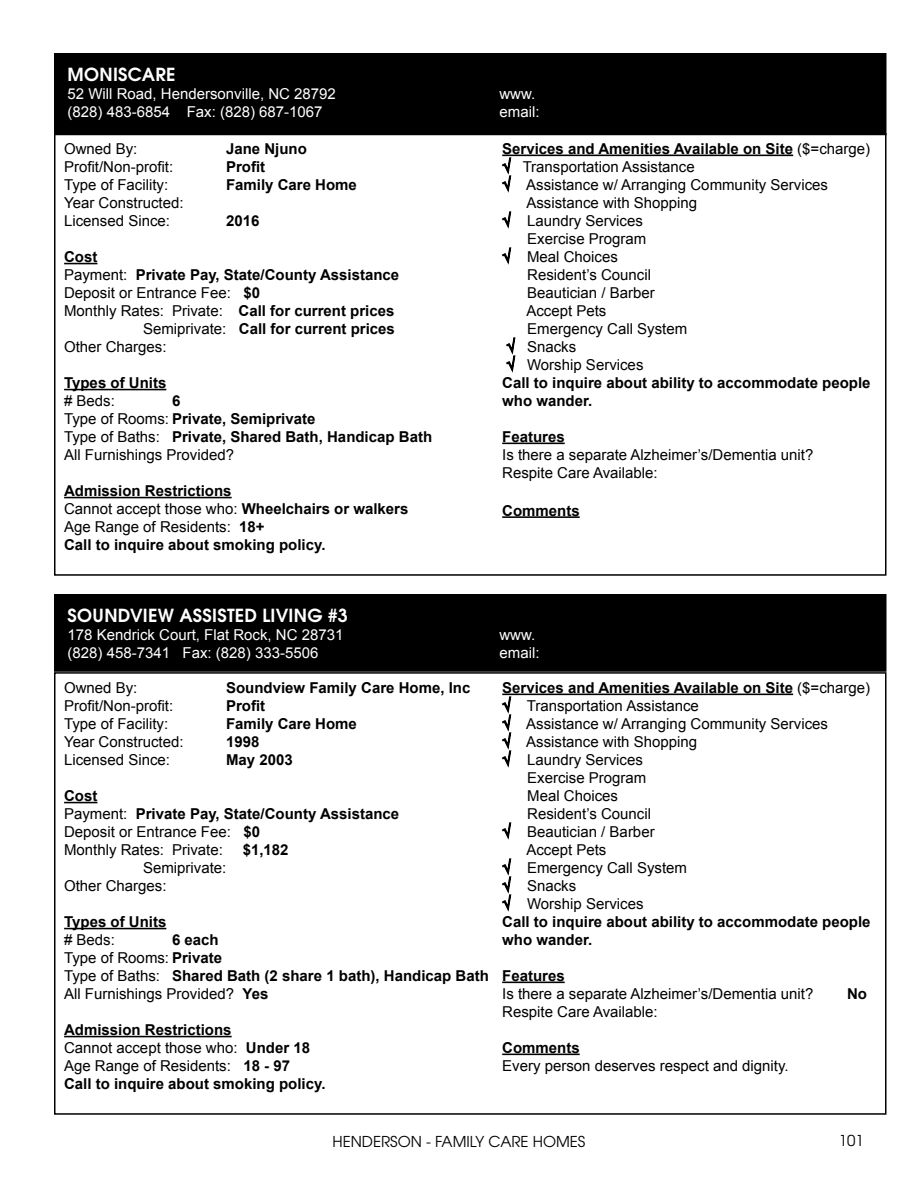
<style>
.page{position:relative;width:918px;height:1188px;background:#fff}
.page>*{position:absolute;margin:0;border:0;box-sizing:border-box;transform-origin:0 0}
.t1{font:700 18px "Te X Gyre Adventor";letter-spacing:.015em;color:#fff}
.t2{font:15px/18px "Arial";color:#000}
.t3{font:700 15px/18px "Arial";color:#000}
.t4{font:15px "Arial";color:#fff}
.t5{font:15px "Te X Gyre Adventor";color:#000}
.s1{font-weight:400}
.s2{font-weight:700}
</style>
<div class="page">
<div style="left:55px;top:595px;width:831px;height:76px;background:#000"></div>
<div style="left:54px;top:594px;width:832px;height:78px;border:2px solid #000"></div>
<div style="left:54px;top:672px;width:832px;height:443px;border:2px solid #000"></div>
<hr style="left:502px;top:694px;width:291px;height:1px;background:#000">
<hr style="left:502px;top:982px;width:63px;height:1px;background:#000">
<hr style="left:502px;top:1054px;width:78px;height:1px;background:#000">
<svg style="left:501px;top:696px;width:11px;height:72px"></svg>
<svg style="left:501px;top:822px;width:11px;height:18px"></svg>
<svg style="left:501px;top:858px;width:11px;height:54px"></svg>
<hr style="left:64px;top:802px;width:33px;height:1px;background:#000">
<hr style="left:64px;top:928px;width:102px;height:1px;background:#000">
<hr style="left:64px;top:1036px;width:168px;height:1px;background:#000">
<div style="left:55px;top:54px;width:831px;height:80px;background:#000"></div>
<div style="left:54px;top:53px;width:832px;height:82px;border:2px solid #000"></div>
<div style="left:54px;top:133px;width:832px;height:443px;border:2px solid #000"></div>
<hr style="left:502px;top:155px;width:291px;height:1px;background:#000">
<hr style="left:502px;top:443px;width:63px;height:1px;background:#000">
<hr style="left:502px;top:516px;width:78px;height:2px;background:#000">
<svg style="left:501px;top:157px;width:11px;height:36px"></svg>
<svg style="left:501px;top:211px;width:11px;height:18px"></svg>
<svg style="left:501px;top:247px;width:11px;height:18px"></svg>
<svg style="left:506px;top:337px;width:10px;height:36px"></svg>
<hr style="left:64px;top:263px;width:33px;height:1px;background:#000">
<hr style="left:64px;top:389px;width:102px;height:1px;background:#000">
<hr style="left:64px;top:497px;width:168px;height:1px;background:#000">
<p class="t1" style="left:68px;top:59px;width:109px">MONISCARE</p>
<p class="t4" style="left:68px;top:84px;width:270px">52 Will Road, Hendersonville, NC 28792</p>
<p class="t4" style="left:500px;top:84px;width:37px">www.</p>
<p class="t4" style="left:68px;top:102px;width:257px">(828) 483-6854 Fax: (828) 687-1067</p>
<p class="t4" style="left:500px;top:102px;width:42px">email:</p>
<p class="t3" style="left:502px;top:140px;width:370px">Services and Amenities Available on Site <span class="s1">($=charge)</span></p>
<p class="t2" style="left:502px;top:158px;width:194px">√ Transportation Assistance</p>
<p class="t2" style="left:502px;top:176px;width:327px">√ Assistance w/ Arranging Community Services</p>
<p class="t2" style="left:526px;top:194px;width:172px">Assistance with Shopping</p>
<p class="t2" style="left:502px;top:212px;width:142px">√ Laundry Services</p>
<p class="t2" style="left:527px;top:230px;width:121px">Exercise Program</p>
<p class="t2" style="left:502px;top:248px;width:117px">√ Meal Choices</p>
<p class="t2" style="left:527px;top:266px;width:125px">Resident’s Council</p>
<p class="t2" style="left:527px;top:284px;width:129px">Beautician / Barber</p>
<p class="t2" style="left:526px;top:302px;width:82px">Accept Pets</p>
<p class="t2" style="left:527px;top:320px;width:162px">Emergency Call System</p>
<p class="t2" style="left:506px;top:338px;width:71px">√ Snacks</p>
<p class="t2" style="left:506px;top:356px;width:139px">√ Worship Services</p>
<p class="t3" style="left:502px;top:374px;width:370px">Call to inquire about ability to accommodate people who wander.</p>
<p class="t3" style="left:502px;top:428px;width:64px">Features</p>
<p class="t2" style="left:502px;top:446px;width:313px">Is there a separate Alzheimer’s/Dementia unit?<br>Respite Care Available:</p>
<p class="t3" style="left:502px;top:502px;width:79px">Comments</p>
<p class="t2" style="left:64px;top:140px;width:75px">Owned By:</p>
<p class="t3" style="left:226px;top:140px;width:82px">Jane Njuno</p>
<p class="t2" style="left:64px;top:158px;width:111px">Profit/Non-profit:</p>
<p class="t3" style="left:226px;top:158px;width:41px">Profit</p>
<p class="t2" style="left:64px;top:176px;width:106px">Type of Facility:</p>
<p class="t3" style="left:226px;top:176px;width:132px">Family Care Home</p>
<p class="t2" style="left:64px;top:194px;width:121px">Year Constructed:<br>Licensed Since:</p>
<p class="t3" style="left:226px;top:212px;width:35px">2016</p>
<p class="t3" style="left:64px;top:248px;width:35px">Cost</p>
<p class="t3" style="left:64px;top:266px;width:337px"><span class="s1">Payment:</span> Private Pay, State/County Assistance</p>
<p class="t2" style="left:64px;top:284px;width:197px">Deposit or Entrance Fee: <span class="s2">$0</span></p>
<p class="t2" style="left:64px;top:302px;width:332px">Monthly Rates: Private: <span class="s2">Call for current prices</span></p>
<p class="t3" style="left:143px;top:320px;width:253px"><span class="s1">Semiprivate:</span> Call for current prices</p>
<p class="t2" style="left:64px;top:338px;width:104px">Other Charges:</p>
<p class="t3" style="left:64px;top:374px;width:104px">Types of Units</p>
<p class="t2" style="left:64px;top:392px;width:52px"># Beds:</p>
<p class="t3" style="left:64px;top:392px;width:370px;text-indent:108px">6<br><span class="s1">Type of Rooms:</span> Private, Semiprivate<br><span class="s1">Type of Baths:</span> Private, Shared Bath, Handicap Bath<br><span class="s1">All Furnishings Provided?</span></p>
<p class="t3" style="left:64px;top:482px;width:346px">Admission Restrictions<br><span class="s1">Cannot accept those who:</span> Wheelchairs or walkers <span class="s1">Age Range of Residents:</span> 18+<br>Call to inquire about smoking policy.</p>
<p class="t1" style="left:68px;top:600px;width:282px">SOUNDVIEW ASSISTED LIVING #3</p>
<p class="t4" style="left:68px;top:625px;width:277px">178 Kendrick Court, Flat Rock, NC 28731</p>
<p class="t4" style="left:500px;top:625px;width:37px">www.</p>
<p class="t4" style="left:68px;top:643px;width:252px">(828) 458-7341 Fax: (828) 333-5506</p>
<p class="t4" style="left:500px;top:643px;width:42px">email:</p>
<p class="t3" style="left:502px;top:679px;width:370px">Services and Amenities Available on Site <span class="s1">($=charge)</span></p>
<p class="t2" style="left:502px;top:697px;width:198px">√ Transportation Assistance</p>
<p class="t2" style="left:502px;top:715px;width:327px">√ Assistance w/ Arranging Community Services</p>
<p class="t2" style="left:502px;top:733px;width:196px">√ Assistance with Shopping</p>
<p class="t2" style="left:502px;top:751px;width:142px">√ Laundry Services</p>
<p class="t2" style="left:527px;top:769px;width:121px">Exercise Program</p>
<p class="t2" style="left:527px;top:787px;width:92px">Meal Choices</p>
<p class="t2" style="left:527px;top:805px;width:125px">Resident’s Council</p>
<p class="t2" style="left:502px;top:823px;width:154px">√ Beautician / Barber</p>
<p class="t2" style="left:526px;top:841px;width:82px">Accept Pets</p>
<p class="t2" style="left:502px;top:859px;width:186px">√ Emergency Call System</p>
<p class="t2" style="left:502px;top:877px;width:76px">√ Snacks</p>
<p class="t2" style="left:502px;top:895px;width:143px">√ Worship Services</p>
<p class="t3" style="left:502px;top:913px;width:370px">Call to inquire about ability to accommodate people who wander.</p>
<p class="t3" style="left:502px;top:967px;width:64px">Features</p>
<p class="t2" style="left:502px;top:985px;width:313px">Is there a separate Alzheimer’s/Dementia unit?</p>
<p class="t3" style="left:847px;top:985px;width:21px">No</p>
<p class="t2" style="left:502px;top:1003px;width:157px">Respite Care Available:</p>
<p class="t3" style="left:502px;top:1039px;width:79px">Comments</p>
<p class="t2" style="left:502px;top:1057px;width:288px">Every person deserves respect and dignity.</p>
<p class="t2" style="left:64px;top:679px;width:75px">Owned By:</p>
<p class="t3" style="left:226px;top:679px;width:246px">Soundview Family Care Home, Inc</p>
<p class="t2" style="left:64px;top:697px;width:111px">Profit/Non-profit:</p>
<p class="t3" style="left:226px;top:697px;width:41px">Profit</p>
<p class="t2" style="left:64px;top:715px;width:106px">Type of Facility:</p>
<p class="t3" style="left:226px;top:715px;width:132px">Family Care Home</p>
<p class="t2" style="left:64px;top:733px;width:121px">Year Constructed:</p>
<p class="t3" style="left:226px;top:733px;width:35px">1998</p>
<p class="t2" style="left:64px;top:751px;width:107px">Licensed Since:</p>
<p class="t3" style="left:226px;top:751px;width:68px">May 2003</p>
<p class="t2" style="left:64px;top:787px;width:337px"><span class="s2">Cost<br></span>Payment: <span class="s2">Private Pay, State/County Assistance<br></span>Deposit or Entrance Fee: <span class="s2">$0<br></span>Monthly Rates: Private:</p>
<p class="t3" style="left:243px;top:841px;width:47px">$1,182</p>
<p class="t2" style="left:64px;top:859px;width:164px;text-indent:79px">Semiprivate:<br>Other Charges:</p>
<p class="t3" style="left:64px;top:913px;width:104px">Types of Units</p>
<p class="t2" style="left:64px;top:931px;width:52px"># Beds:</p>
<p class="t3" style="left:64px;top:931px;width:426px;text-indent:108px">6 each<br><span class="s1">Type of Rooms:</span> Private<br><span class="s1">Type of Baths:</span> Shared Bath (2 share 1 bath), Handicap Bath<br><span class="s1">All Furnishings Provided?</span> Yes</p>
<p class="t3" style="left:64px;top:1021px;width:263px">Admission Restrictions<br><span class="s1">Cannot accept those who:</span> Under 18<br><span class="s1">Age Range of Residents:</span> 18 - 97<br>Call to inquire about smoking policy.</p>
<p class="t5" style="left:333px;top:1129px;width:254px">HENDERSON - FAMILY CARE HOMES</p>
<p class="t5" style="left:839px;top:1129px;width:26px">101</p>
</div>
